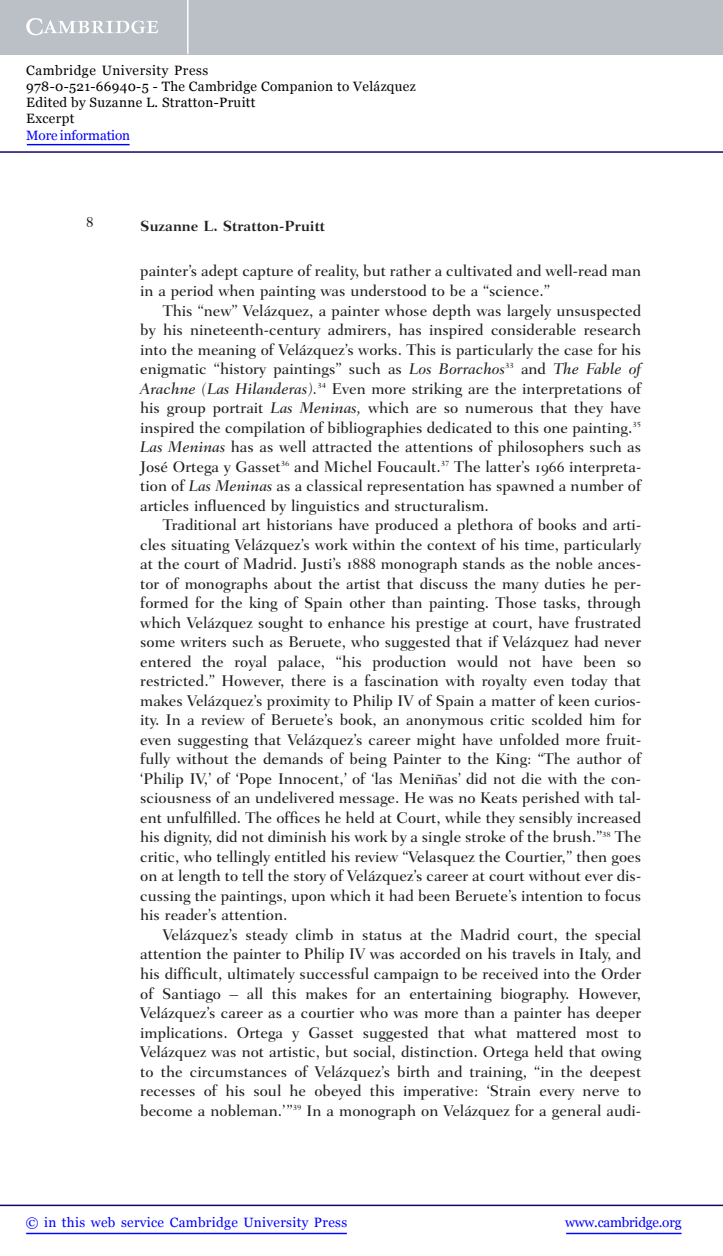
<style>
.page{position:relative;width:723px;height:1256px;background:#fff}
.page>*{position:absolute;margin:0;border:0;box-sizing:border-box;transform-origin:0 0}
.t1{font:500 15.75px "Fairfield LH";color:#231f20}
.t2{font:700 15px "Fairfield LH";color:#231f20}
.t3{font:15px "Fairfield LH Medium SC";color:#231f20}
.t4{font:13.5px/16.2px "Georgia";letter-spacing:.025em;color:#000}
.t5{font:13.5px "Georgia";letter-spacing:.025em;color:#00f}
.t6{font:13.5px "Georgia";letter-spacing:-.015em;color:#00f}
.t7{font:13.5px "Georgia";letter-spacing:-.01em;color:#00f}
.s1{font-style:italic}
.s2{font-family:"Fairfield LH Medium SC";font-weight:400}
</style>
<div class="page">
<hr style="left:566px;top:1232px;width:116px;height:1px;background:#00f">
<hr style="left:0;top:1204px;width:723px;height:1px;background:#150666">
<hr style="left:26px;top:1232px;width:321px;height:1px;background:#00f">
<div style="left:0;top:0;width:723px;height:54px;background:#bac0c6"></div>
<svg style="left:26px;top:18px;width:132px;height:17px"></svg>
<hr style="left:187px;top:0;width:2px;height:54px;background:#fff">
<hr style="left:0;top:151px;width:723px;height:2px;background:#150666">
<hr style="left:27px;top:144px;width:103px;height:1px;background:#00f">
<p class="t4" style="left:26px;top:62px;width:391px">Cambridge University Press<br>978-0-521-66940-5 - The Cambridge Companion to Velázquez Edited by Suzanne L. Stratton-Pruitt<br>Excerpt</p>
<p class="t7" style="left:26px;top:127px;width:105px">More information</p>
<p class="t3" style="left:86px;top:213px;width:9px">8</p>
<p class="t2" style="left:140px;top:220px;width:187px">Suzanne L. Stratton-Pruitt</p>
<p class="t1" style="left:140px;top:265px;width:503px">painter’s adept capture of reality, but rather a cultivated and well-read man</p>
<p class="t1" style="left:140px;top:284px;width:411px">in a period when painting was understood to be a “science.”</p>
<p class="t1" style="left:163px;top:304px;width:480px">This “new” Velázquez, a painter whose depth was largely unsuspected</p>
<p class="t1" style="left:140px;top:323px;width:502px">by his nineteenth-century admirers, has inspired considerable research</p>
<p class="t1" style="left:140px;top:343px;width:502px">into the meaning of Velázquez’s works. This is particularly the case for his</p>
<p class="t1" style="left:140px;top:362px;width:503px">enigmatic “history paintings” such as <span class="s1">Los Borrachos</span><sup>33</sup> and <span class="s1">The Fable of</span></p>
<p class="t1" style="left:140px;top:382px;width:503px"><span class="s1">Arachne (Las Hilanderas).</span><sup>34</sup> Even more striking are the interpretations of</p>
<p class="t1" style="left:140px;top:401px;width:502px">his group portrait <span class="s1">Las Meninas,</span> which are so numerous that they have</p>
<p class="t1" style="left:140px;top:421px;width:503px">inspired the compilation of bibliographies dedicated to this one painting.<sup>35</sup></p>
<p class="t1" style="left:140px;top:440px;width:503px"><span class="s1">Las Meninas</span> has as well attracted the attentions of philosophers such as</p>
<p class="t1" style="left:140px;top:460px;width:503px">José Ortega y Gasset<sup>36</sup> and Michel Foucault.<sup>37</sup> The latter’s <span class="s2">1966</span> interpreta-</p>
<p class="t1" style="left:140px;top:479px;width:503px">tion of <span class="s1">Las Meninas</span> as a classical representation has spawned a number of</p>
<p class="t1" style="left:140px;top:499px;width:350px">articles influenced by linguistics and structuralism.</p>
<p class="t1" style="left:163px;top:518px;width:480px">Traditional art historians have produced a plethora of books and arti-</p>
<p class="t1" style="left:140px;top:538px;width:502px">cles situating Velázquez’s work within the context of his time, particularly</p>
<p class="t1" style="left:140px;top:557px;width:503px">at the court of Madrid. Justi’s <span class="s2">1888</span> monograph stands as the noble ances-</p>
<p class="t1" style="left:140px;top:577px;width:502px">tor of monographs about the artist that discuss the many duties he per-</p>
<p class="t1" style="left:140px;top:596px;width:503px">formed for the king of Spain other than painting. Those tasks, through</p>
<p class="t1" style="left:140px;top:616px;width:502px">which Velázquez sought to enhance his prestige at court, have frustrated</p>
<p class="t1" style="left:140px;top:635px;width:503px">some writers such as Beruete, who suggested that if Velázquez had never</p>
<p class="t1" style="left:140px;top:655px;width:503px">entered the royal palace, “his production would not have been so</p>
<p class="t1" style="left:140px;top:674px;width:502px">restricted.” However, there is a fascination with royalty even today that</p>
<p class="t1" style="left:140px;top:694px;width:502px">makes Velázquez’s proximity to Philip IV of Spain a matter of keen curios-</p>
<p class="t1" style="left:140px;top:713px;width:503px">ity. In a review of Beruete’s book, an anonymous critic scolded him for</p>
<p class="t1" style="left:140px;top:733px;width:503px">even suggesting that Velázquez’s career might have unfolded more fruit-</p>
<p class="t1" style="left:140px;top:752px;width:503px">fully without the demands of being Painter to the King: “The author of</p>
<p class="t1" style="left:140px;top:772px;width:502px">‘Philip IV,’ of ‘Pope Innocent,’ of ‘las Meniñas’ did not die with the con-</p>
<p class="t1" style="left:140px;top:791px;width:502px">sciousness of an undelivered message. He was no Keats perished with tal-</p>
<p class="t1" style="left:140px;top:811px;width:503px">ent unfulfilled. The offices he held at Court, while they sensibly increased</p>
<p class="t1" style="left:140px;top:830px;width:503px">his dignity, did not diminish his work by a single stroke of the brush.”<sup>38</sup> The</p>
<p class="t1" style="left:140px;top:850px;width:503px">critic, who tellingly entitled his review “Velasquez the Courtier,” then goes</p>
<p class="t1" style="left:140px;top:869px;width:503px">on at length to tell the story of Velázquez’s career at court without ever dis-</p>
<p class="t1" style="left:140px;top:889px;width:503px">cussing the paintings, upon which it had been Beruete’s intention to focus</p>
<p class="t1" style="left:140px;top:908px;width:149px">his reader’s attention.</p>
<p class="t1" style="left:163px;top:928px;width:480px">Velázquez’s steady climb in status at the Madrid court, the special</p>
<p class="t1" style="left:140px;top:947px;width:503px">attention the painter to Philip IV was accorded on his travels in Italy, and</p>
<p class="t1" style="left:140px;top:967px;width:503px">his difficult, ultimately successful campaign to be received into the Order</p>
<p class="t1" style="left:140px;top:986px;width:503px">of Santiago – all this makes for an entertaining biography. However,</p>
<p class="t1" style="left:140px;top:1006px;width:502px">Velázquez’s career as a courtier who was more than a painter has deeper</p>
<p class="t1" style="left:140px;top:1025px;width:503px">implications. Ortega y Gasset suggested that what mattered most to</p>
<p class="t1" style="left:140px;top:1045px;width:503px">Velázquez was not artistic, but social, distinction. Ortega held that owing</p>
<p class="t1" style="left:140px;top:1064px;width:503px">to the circumstances of Velázquez’s birth and training, “in the deepest</p>
<p class="t1" style="left:140px;top:1084px;width:503px">recesses of his soul he obeyed this imperative: ‘Strain every nerve to</p>
<p class="t1" style="left:140px;top:1103px;width:502px">become a nobleman.’”<sup>39</sup> In a monograph on Velázquez for a general audi-</p>
<p class="t5" style="left:26px;top:1214px;width:323px">© in this web service Cambridge University Press</p>
<p class="t6" style="left:565px;top:1214px;width:118px">www.cambridge.org</p>
</div>
